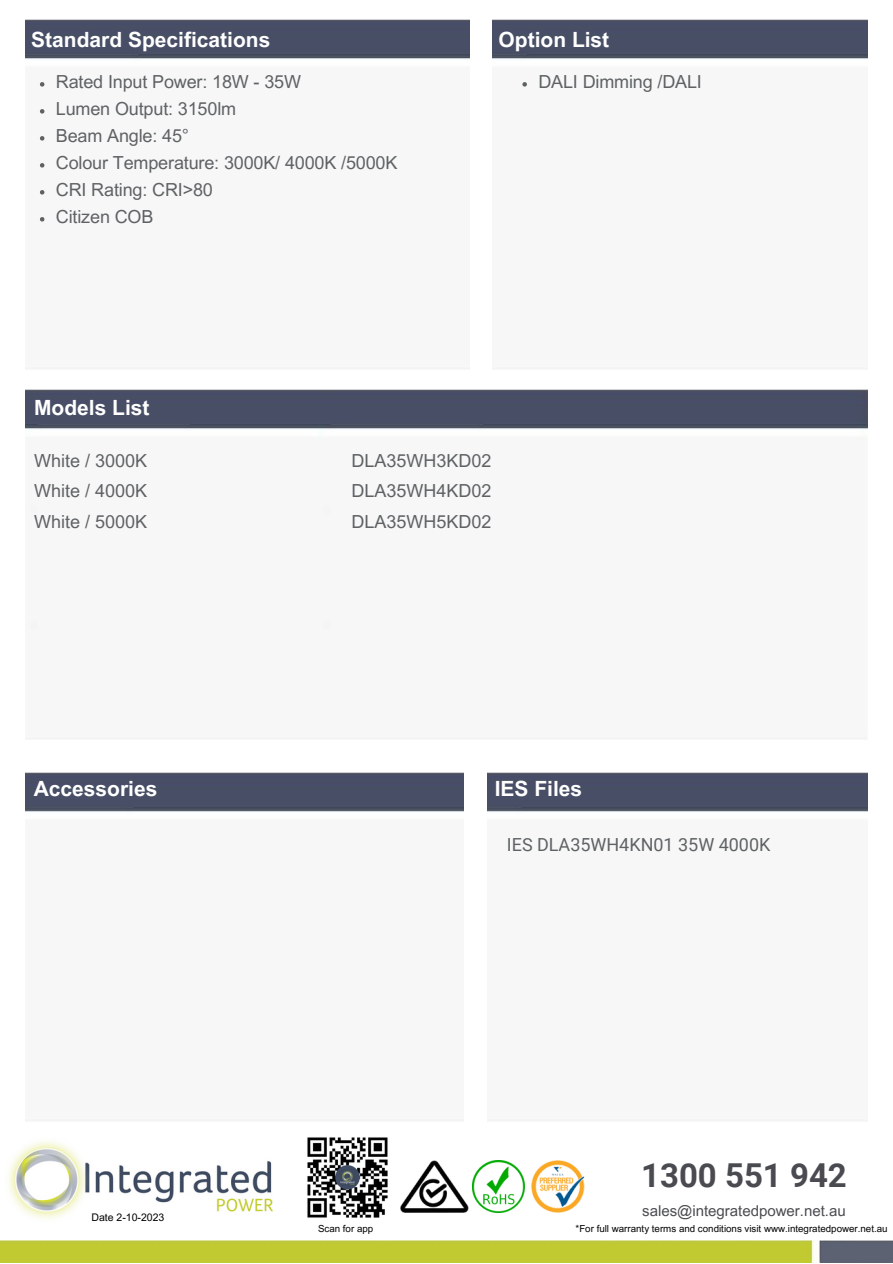
<style>
.page{position:relative;width:893px;height:1264px;background:#fff}
.page>*{position:absolute;margin:0;border:0;box-sizing:border-box;transform-origin:0 0}
.t1{font:700 33px "Roboto";color:#494b50}
.t2{font:700 21px "Arial MT Pro";color:#fff}
.t3{font:18px/30.3px "Arial MT Pro";letter-spacing:-.01em;color:#5f6264;text-align:justify}
.t4{font:18px "Roboto";color:#5f6264}
.t5{font:15px "Arial MT Pro";color:#494b50}
.t6{font:10.5px "Arial MT Pro";color:#000}
.t7{font:9.75px "Arial MT Pro";color:#000}
</style>
<div class="page">
<img style="left:25px;top:20px;width:444px;height:349px">
<img style="left:492px;top:20px;width:375px;height:349px">
<img style="left:25px;top:390px;width:294px;height:349px">
<img style="left:319px;top:390px;width:548px;height:349px">
<svg style="left:40px;top:82px;width:4px;height:5px"></svg>
<svg style="left:40px;top:109px;width:4px;height:5px"></svg>
<svg style="left:40px;top:136px;width:4px;height:5px"></svg>
<svg style="left:40px;top:163px;width:4px;height:4px"></svg>
<svg style="left:40px;top:190px;width:4px;height:4px"></svg>
<svg style="left:40px;top:217px;width:4px;height:4px"></svg>
<img style="left:8px;top:1141px;width:264px;height:78px">
<img style="left:1px;top:1240px;width:891px;height:22px">
<img style="left:473px;top:1160px;width:51px;height:52px">
<img style="left:400px;top:1160px;width:69px;height:52px">
<img style="left:531px;top:1160px;width:53px;height:52px">
<img style="left:307px;top:1137px;width:81px;height:81px">
<img style="left:25px;top:772px;width:439px;height:349px">
<img style="left:487px;top:772px;width:380px;height:349px">
<svg style="left:522px;top:82px;width:5px;height:5px"></svg>
<p class="t2" style="left:31px;top:32px;width:240px">Standard Specifications</p>
<p class="t2" style="left:498px;top:32px;width:112px">Option List</p>
<p class="t3" style="left:56px;top:68px;width:247px">Rated Input Power: 18W - 35W</p>
<p class="t3" style="left:56px;top:95px;width:182px">Lumen Output: 3150lm</p>
<p class="t3" style="left:56px;top:122px;width:135px">Beam Angle: 45°</p>
<p class="t3" style="left:56px;top:149px;width:343px">Colour Temperature: 3000K/ 4000K /5000K</p>
<p class="t3" style="left:56px;top:176px;width:158px">CRI Rating: CRI&gt;80</p>
<p class="t3" style="left:56px;top:203px;width:99px">Citizen COB</p>
<p class="t3" style="left:538px;top:68px;width:165px">DALI Dimming /DALI</p>
<p class="t2" style="left:34px;top:399px;width:117px">Models List</p>
<p class="t3" style="left:34px;top:447px;width:114px">White / 3000K White / 4000K White / 5000K</p>
<p class="t3" style="left:351px;top:447px;width:141px">DLA35WH3KD02<br>DLA35WH4KD02<br>DLA35WH5KD02</p>
<p class="t2" style="left:34px;top:781px;width:125px">Accessories</p>
<p class="t2" style="left:494px;top:781px;width:89px">IES Files</p>
<p class="t6" style="left:91px;top:1212px;width:74px">Date 2-10-2023</p>
<p class="t4" style="left:507px;top:834px;width:265px">IES DLA35WH4KN01 35W 4000K</p>
<p class="t1" style="left:641px;top:1156px;width:207px">1300 551 942</p>
<p class="t5" style="left:642px;top:1204px;width:205px">sales@integratedpower.net.au</p>
<p class="t7" style="left:318px;top:1224px;width:57px">Scan for app</p>
<p class="t7" style="left:575px;top:1224px;width:313px">*For full warranty terms and conditions visit www.integratedpower.net.au</p>
</div>
